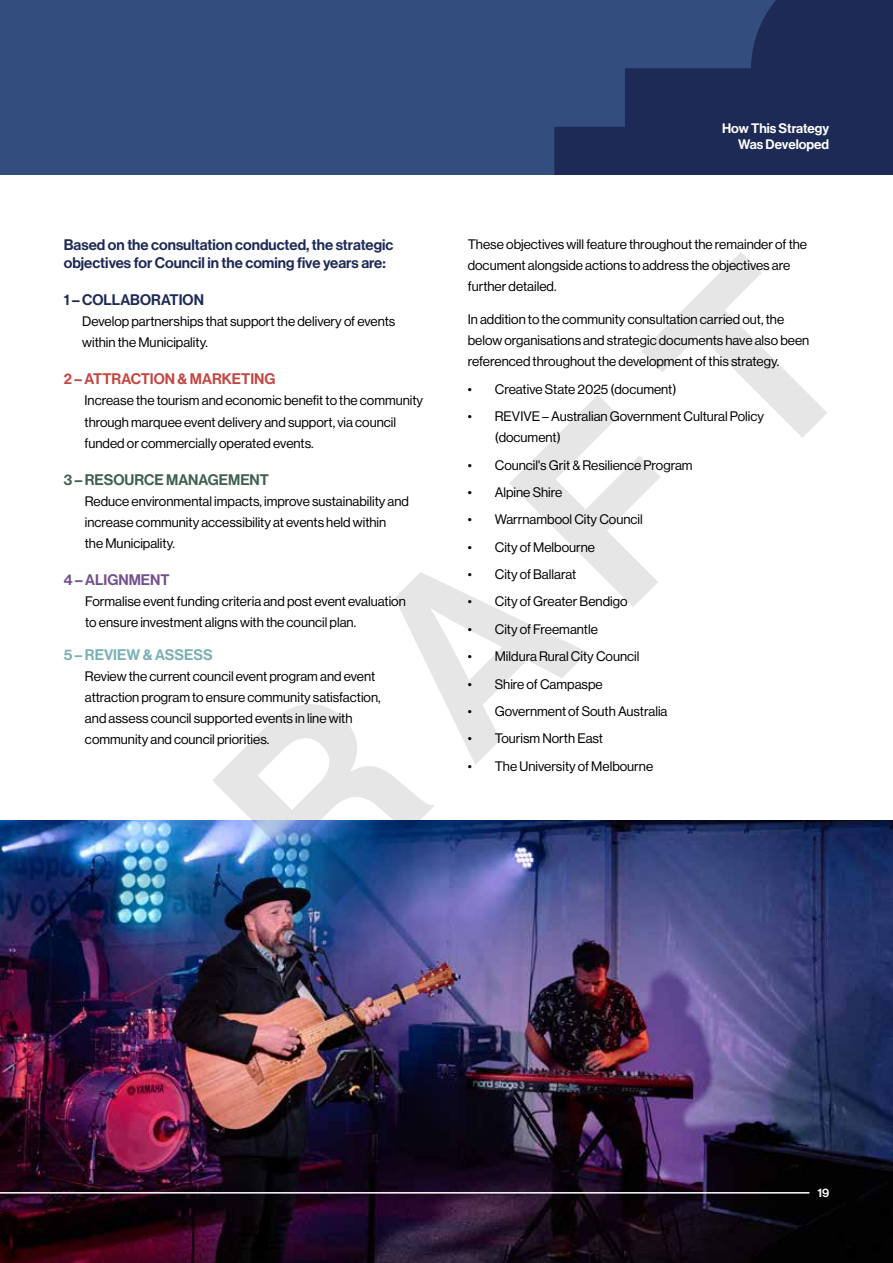
<style>
.page{position:relative;width:893px;height:1263px;background:#fff}
.page>*{position:absolute;margin:0;border:0;box-sizing:border-box;transform-origin:0 0}
.t1{font:244.95px "N Haas Grotesk DS Pro 65 Md";color:#000}
.t2{font:15px/18px "N Haas Grotesk DS Pro 65 Md";color:#1e2a56}
.t3{font:15px "N Haas Grotesk DS Pro 65 Md";color:#c34641}
.t4{font:15px "N Haas Grotesk DS Pro 65 Md";color:#3f5f4f}
.t5{font:15px "N Haas Grotesk DS Pro 65 Md";color:#7ab0b4}
.t6{font:15px "N Haas Grotesk DS Pro 65 Md";color:#72508b}
.t7{font:13.5px/21px "N Haas Grotesk DS Pro 55 Rg";color:#000}
.t8{font:13.5px/16.2px "N Haas Grotesk DS Pro 65 Md";color:#fff;text-align:right}
.t9{font:12px "N Haas Grotesk DS Pro 65 Md";color:#fff}
</style>
<div class="page">
<div style="left:0;top:0;width:893px;height:174px;background:#334e7e"></div>
<svg style="left:554px;top:0;width:339px;height:174px;fill:#1e2a56"></svg>
<img style="left:0;top:821px;width:893px;height:442px">
<hr style="left:0;top:1192px;width:809px;height:1px;background:#fff">
<p class="t8" style="left:722px;top:120px;width:109px">How This Strategy<br>Was Developed</p>
<p class="t7" style="left:468px;top:233px;width:341px">These objectives will feature throughout the remainder of the document alongside actions to address the objectives are further detailed.</p>
<p class="t7" style="left:468px;top:309px;width:343px">In addition to the community consultation carried out, the below organisations and strategic documents have also been referenced throughout the development of this strategy.</p>
<p class="t7" style="left:468px;top:379px;width:210px">• Creative State 2025 (document)</p>
<p class="t7" style="left:495px;top:406px;width:271px;text-indent:-27px">• REVIVE – Australian Government Cultural Policy (document)</p>
<p class="t7" style="left:468px;top:454px;width:226px">• Council's Grit &amp; Resilience Program</p>
<p class="t7" style="left:468px;top:482px;width:96px">• Alpine Shire</p>
<p class="t7" style="left:468px;top:509px;width:177px">• Warrnambool City Council</p>
<p class="t7" style="left:468px;top:536px;width:129px">• City of Melbourne</p>
<p class="t7" style="left:468px;top:564px;width:110px">• City of Ballarat</p>
<p class="t7" style="left:468px;top:591px;width:161px">• City of Greater Bendigo</p>
<p class="t7" style="left:468px;top:619px;width:132px">• City of Freemantle</p>
<p class="t7" style="left:468px;top:646px;width:173px">• Mildura Rural City Council</p>
<p class="t7" style="left:468px;top:673px;width:136px">• Shire of Campaspe</p>
<p class="t7" style="left:468px;top:701px;width:201px">• Government of South Australia</p>
<p class="t7" style="left:468px;top:728px;width:137px">• Tourism North East</p>
<p class="t7" style="left:468px;top:756px;width:187px">• The University of Melbourne</p>
<p class="t2" style="left:64px;top:236px;width:331px">Based on the consultation conducted, the strategic objectives for Council in the coming five years are:</p>
<p class="t2" style="left:64px;top:291px;width:142px">1 – COLLABORATION</p>
<p class="t7" style="left:82px;top:311px;width:315px">Develop partnerships that support the delivery of events within the Municipality.</p>
<p class="t3" style="left:64px;top:370px;width:213px">2 – ATTRACTION &amp; MARKETING</p>
<p class="t7" style="left:85px;top:390px;width:340px">Increase the tourism and economic benefit to the community through marquee event delivery and support, via council funded or commercially operated events.</p>
<p class="t4" style="left:64px;top:471px;width:207px">3 – RESOURCE MANAGEMENT</p>
<p class="t7" style="left:85px;top:491px;width:326px">Reduce environmental impacts, improve sustainability and increase community accessibility at events held within<br>the Municipality.</p>
<p class="t6" style="left:64px;top:571px;width:107px">4 – ALIGNMENT</p>
<p class="t7" style="left:85px;top:591px;width:322px">Formalise event funding criteria and post event evaluation to ensure investment aligns with the council plan.</p>
<p class="t5" style="left:64px;top:646px;width:150px">5 – REVIEW &amp; ASSESS</p>
<p class="t7" style="left:85px;top:666px;width:297px">Review the current council event program and event attraction program to ensure community satisfaction, and assess council supported events in line with community and council priorities.</p>
<h1 class="t1" style="left:14px;top:904px;width:981px;rotate:-45deg">DRAFT</h1>
<p class="t9" style="left:817px;top:1186px;width:13px">19</p>
</div>
